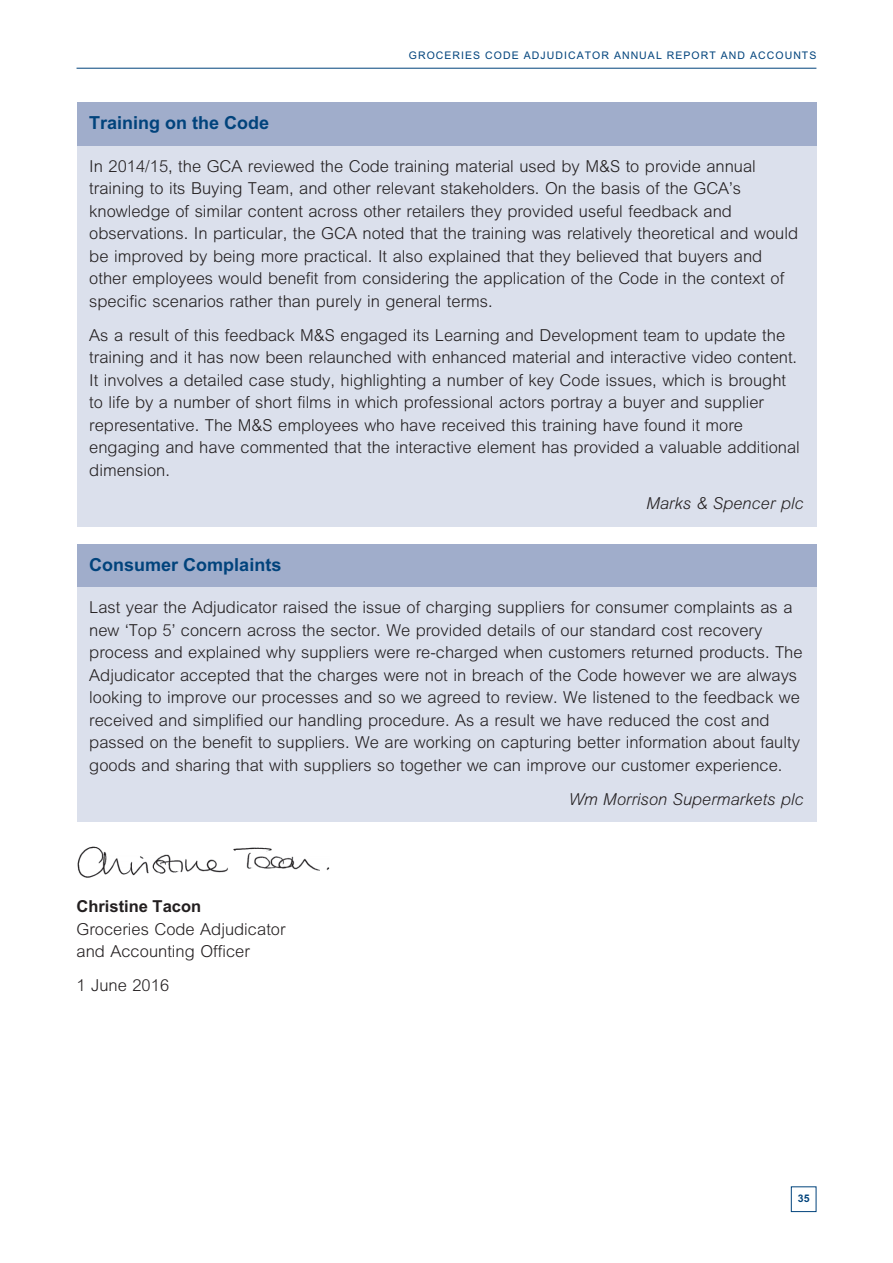
<style>
.page{position:relative;width:893px;height:1263px;background:#fff}
.page>*{position:absolute;margin:0;border:0;box-sizing:border-box;transform-origin:0 0}
.t1{font:700 18px "M Arial";color:#01437c}
.t2{font:300 16.5px/22.5px "M Arial";color:#231f20}
.t3{font:italic 300 16.5px "M Arial";color:#231f20}
.t4{font:700 16.5px "M Arial";color:#231f20}
.t5{font:10.5px "M Arial";letter-spacing:.1em;color:#01437c}
.t6{font:700 10.5px "M Arial";color:#01437c}
</style>
<div class="page">
<hr style="left:77px;top:68px;width:739px;height:1px;background:#01437c">
<div style="left:791px;top:1186px;width:25px;height:26px;border:1px solid #01437c"></div>
<div style="left:77px;top:102px;width:739px;height:44px;background:#a0adcb"></div>
<div style="left:77px;top:146px;width:739px;height:380px;background:#dbe0ec"></div>
<div style="left:77px;top:544px;width:739px;height:44px;background:#a0adcb"></div>
<div style="left:77px;top:588px;width:739px;height:234px;background:#dbe0ec"></div>
<img style="left:78px;top:847px;width:251px;height:31px">
<p class="t5" style="left:409px;top:50px;width:409px">GROCERIES CODE ADJUDICATOR ANNUAL REPORT AND ACCOUNTS</p>
<p class="t1" style="left:89px;top:112px;width:182px">Training on the Code</p>
<p class="t2" style="left:89px;top:155px;width:710px">In 2014/15, the GCA reviewed the Code training material used by M&amp;S to provide annual training to its Buying Team, and other relevant stakeholders. On the basis of the GCA’s knowledge of similar content across other retailers they provided useful feedback and observations. In particular, the GCA noted that the training was relatively theoretical and would be improved by being more practical. It also explained that they believed that buyers and other employees would benefit from considering the application of the Code in the context of specific scenarios rather than purely in general terms.</p>
<p class="t2" style="left:89px;top:323px;width:712px">As a result of this feedback M&amp;S engaged its Learning and Development team to update the training and it has now been relaunched with enhanced material and interactive video content.<br>It involves a detailed case study, highlighting a number of key Code issues, which is brought to life by a number of short films in which professional actors portray a buyer and supplier representative. The M&amp;S employees who have received this training have found it more engaging and have commented that the interactive element has provided a valuable additional dimension.</p>
<p class="t3" style="left:646px;top:494px;width:159px">Marks &amp; Spencer plc</p>
<p class="t1" style="left:89px;top:554px;width:194px">Consumer Complaints</p>
<p class="t2" style="left:89px;top:596px;width:715px">Last year the Adjudicator raised the issue of charging suppliers for consumer complaints as a new ‘Top 5’ concern across the sector. We provided details of our standard cost recovery process and explained why suppliers were re-charged when customers returned products. The Adjudicator accepted that the charges were not in breach of the Code however we are always looking to improve our processes and so we agreed to review. We listened to the feedback we received and simplified our handling procedure. As a result we have reduced the cost and passed on the benefit to suppliers. We are working on capturing better information about faulty goods and sharing that with suppliers so together we can improve our customer experience.</p>
<p class="t3" style="left:569px;top:789px;width:236px">Wm Morrison Supermarkets plc</p>
<p class="t4" style="left:77px;top:897px;width:126px">Christine Tacon</p>
<p class="t2" style="left:77px;top:918px;width:211px">Groceries Code Adjudicator and Accounting Officer</p>
<p class="t2" style="left:77px;top:974px;width:94px">1 June 2016</p>
<p class="t6" style="left:798px;top:1192px;width:13px">35</p>
</div>
